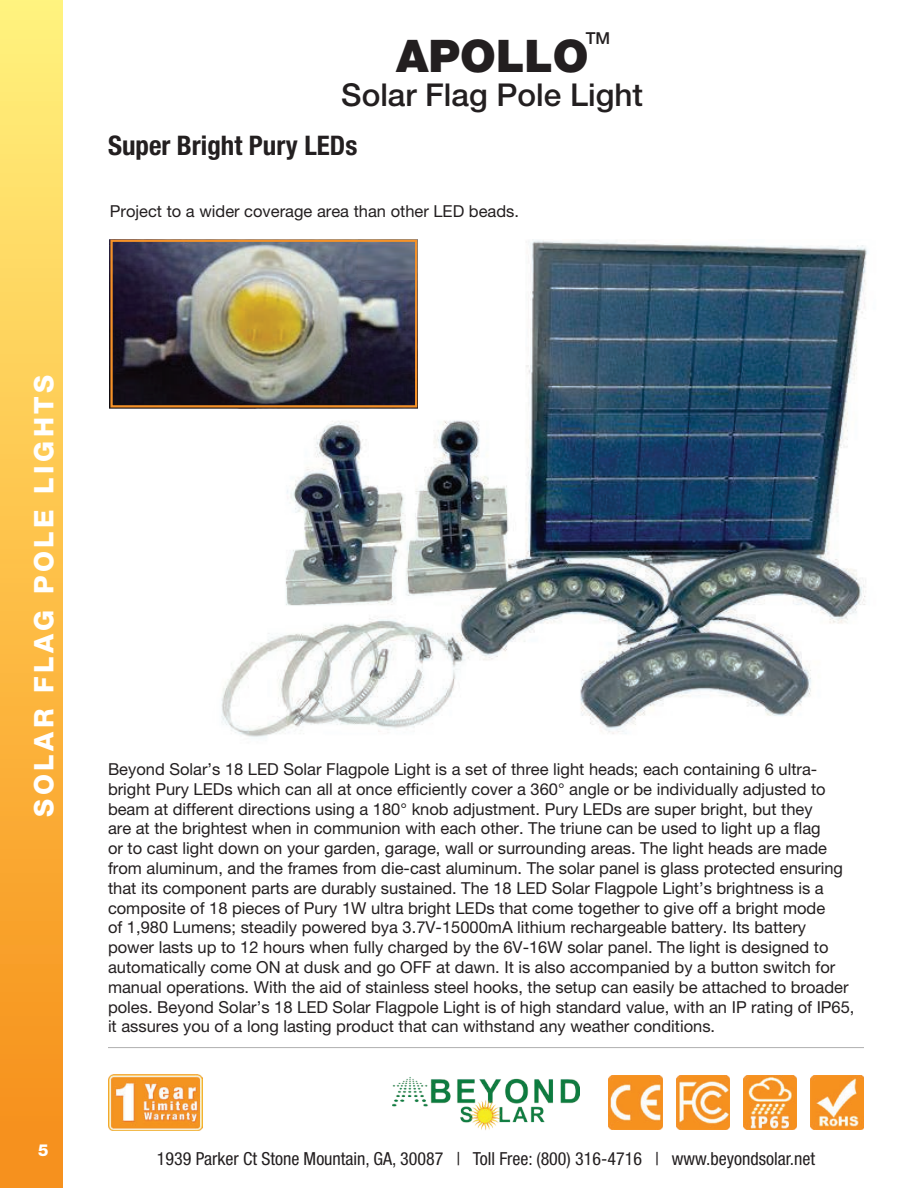
<style>
.page{position:relative;width:918px;height:1188px;background:#fff}
.page>*{position:absolute;margin:0;border:0;box-sizing:border-box;transform-origin:0 0}
.t1{font:900 45px "Helvetica Neue LT Pro";color:#231f20}
.t2{font:500 31.5px "Helvetica Neue LT Pro";color:#231f20}
.t3{font:700 condensed 27px "Helvetica Neue LT Pro";color:#231f20}
.t4{font:800 27px "Helvetica Neue LT Std";letter-spacing:.13em;color:#fff}
.t5{font:condensed 18px "Helvetica Neue LT Pro";color:#231f20}
.t6{font:16.5px/19.8px "Helvetica Neue LT Pro";color:#231f20}
.t7{font:500 16.5px "Helvetica Neue LT Pro";color:#231f20}
.t8{font:800 16.5px "Helvetica Neue LT Std";color:#fff}
</style>
<div class="page">
<div style="left:0;top:0;width:63px;height:1188px;background:linear-gradient(to bottom,#fff17b,#f78c16)"></div>
<img style="left:393px;top:1077px;width:186px;height:54px">
<img style="left:108px;top:1074px;width:94px;height:57px">
<img style="left:609px;top:1076px;width:53px;height:53px">
<img style="left:676px;top:1076px;width:53px;height:53px">
<img style="left:811px;top:1076px;width:53px;height:53px">
<img style="left:743px;top:1076px;width:54px;height:53px">
<img style="left:204px;top:239px;width:664px;height:499px">
<img style="left:110px;top:239px;width:308px;height:169px">
<img style="left:358px;top:239px;width:60px;height:41px">
<div style="left:110px;top:240px;width:307px;height:167px;border:2px solid #f69228"></div>
<hr style="left:108px;top:1047px;width:756px;height:1px;background:#afafaf">
<p class="t7" style="left:586px;top:28px;width:26px">TM</p>
<h1 class="t1" style="left:396px;top:29px;width:194px">APOLLO</h1>
<h2 class="t2" style="left:341px;top:76px;width:303px">Solar Flag Pole Light</h2>
<h3 class="t3" style="left:108px;top:129px;width:251px">Super Bright Pury LEDs</h3>
<p class="t6" style="left:110px;top:201px;width:411px">Project to a wider coverage area than other LED beads.</p>
<h3 class="t4" style="left:28px;top:817px;width:443px;rotate:-90deg">SOLAR FLAG POLE LIGHTS</h3>
<p class="t8" style="left:38px;top:1140px;width:12px">5</p>
<p class="t6" style="left:108px;top:759px;width:748px">Beyond Solar’s 18 LED Solar Flagpole Light is a set of three light heads; each containing 6 ultra&shy;bright Pury LEDs which can all at once efficiently cover a 360° angle or be individually adjusted to beam at different directions using a 180° knob adjustment. Pury LEDs are super bright, but they<br>are at the brightest when in communion with each other. The triune can be used to light up a flag<br>or to cast light down on your garden, garage, wall or surrounding areas. The light heads are made from aluminum, and the frames from die-cast aluminum. The solar panel is glass protected ensuring that its component parts are durably sustained. The 18 LED Solar Flagpole Light’s brightness is a composite of 18 pieces of Pury 1W ultra bright LEDs that come together to give off a bright mode<br>of 1,980 Lumens; steadily powered bya 3.7V-15000mA lithium rechargeable battery. Its battery power lasts up to 12 hours when fully charged by the 6V-16W solar panel. The light is designed to automatically come ON at dusk and go OFF at dawn. It is also accompanied by a button switch for manual operations. With the aid of stainless steel hooks, the setup can easily be attached to broader poles. Beyond Solar’s 18 LED Solar Flagpole Light is of high standard value, with an IP rating of IP65, it assures you of a long lasting product that can withstand any weather conditions.</p>
<p class="t5" style="left:157px;top:1148px;width:660px">1939 Parker Ct Stone Mountain, GA, 30087 | Toll Free: (800) 316-4716 | www.beyondsolar.net</p>
</div>
